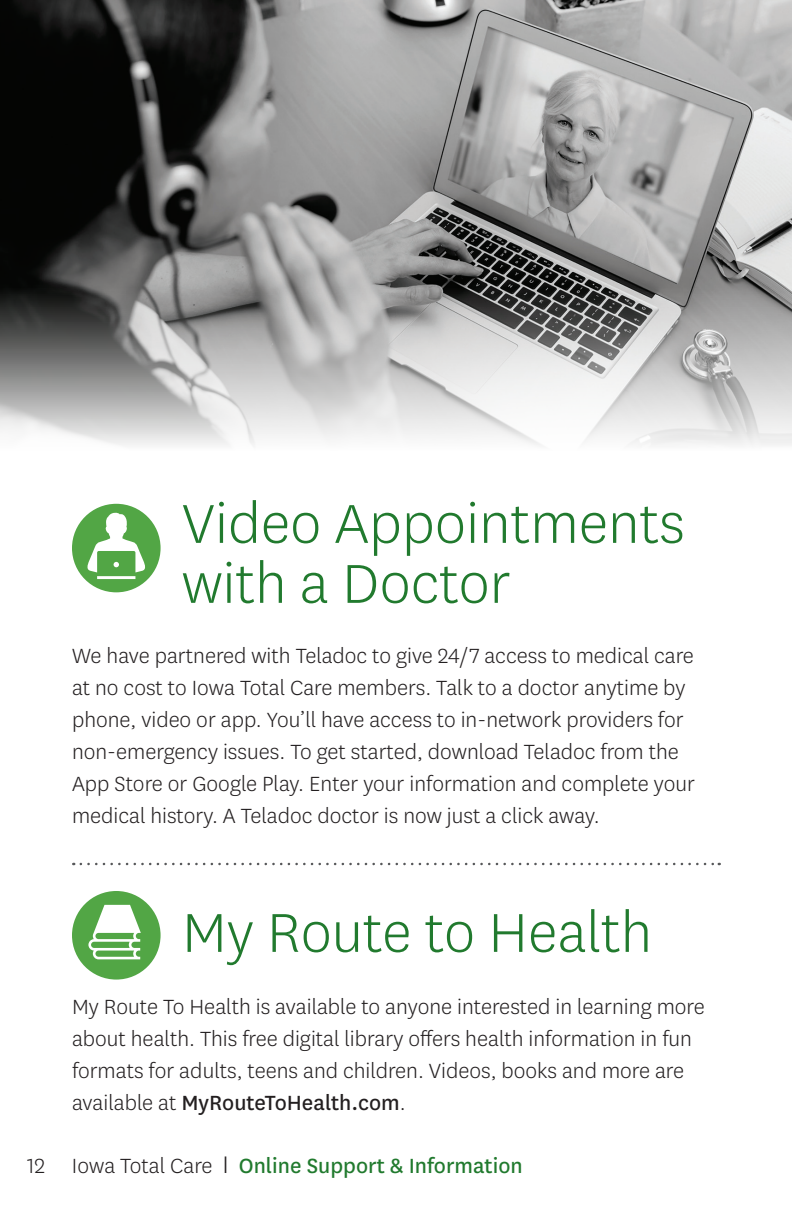
<style>
.page{position:relative;width:792px;height:1224px;background:#fff}
.page>*{position:absolute;margin:0;border:0;box-sizing:border-box;transform-origin:0 0}
.t1{font:300 64px/60px "Centene Sans";color:#217a2e}
.t2{font:300 24px/32px "Centene Sans";color:#231f20}
.t3{font:24px "Centene Sans";color:#217a2e}
.s1{font-weight:400}
.s2{font-weight:300;color:#231f20}
.s3{font-weight:300;font-size:28px;color:#231f20}
</style>
<div class="page">
<img style="left:0;top:0;width:792px;height:445px">
<div style="left:72px;top:504px;width:89px;height:88px;background:#52a645;border-radius:50%"></div>
<svg style="left:86px;top:511px;width:60px;height:68px"></svg>
<svg style="left:81px;top:863px;width:639px;height:2px"></svg>
<div style="left:72px;top:891px;width:89px;height:89px;background:#52a645;border-radius:50%"></div>
<svg style="left:88px;top:905px;width:53px;height:54px"></svg>
<h3 class="t1" style="left:182px;top:491px;width:504px">Video Appointments with a Doctor</h3>
<p class="t2" style="left:72px;top:639px;width:625px">We have partnered with Teladoc to give 24/7 access to medical care at no cost to Iowa Total Care members. Talk to a doctor anytime by phone, video or app. You’ll have access to in-network providers for non-emergency issues. To get started, download Teladoc from the App Store or Google Play. Enter your information and complete your medical history. A Teladoc doctor is now just a click away.</p>
<h3 class="t1" style="left:182px;top:900px;width:472px">My Route to Health</h3>
<p class="t2" style="left:72px;top:990px;width:634px">My Route To Health is available to anyone interested in learning more about health. This free digital library offers health information in fun formats for adults, teens and children. Videos, books and more are available at <span class="s1">MyRouteToHealth.com</span>.</p>
<p class="t3" style="left:27px;top:1150px;width:497px"><span class="s2">12 Iowa Total Care</span> <span class="s3">I</span> Online Support &amp; Information</p>
</div>
